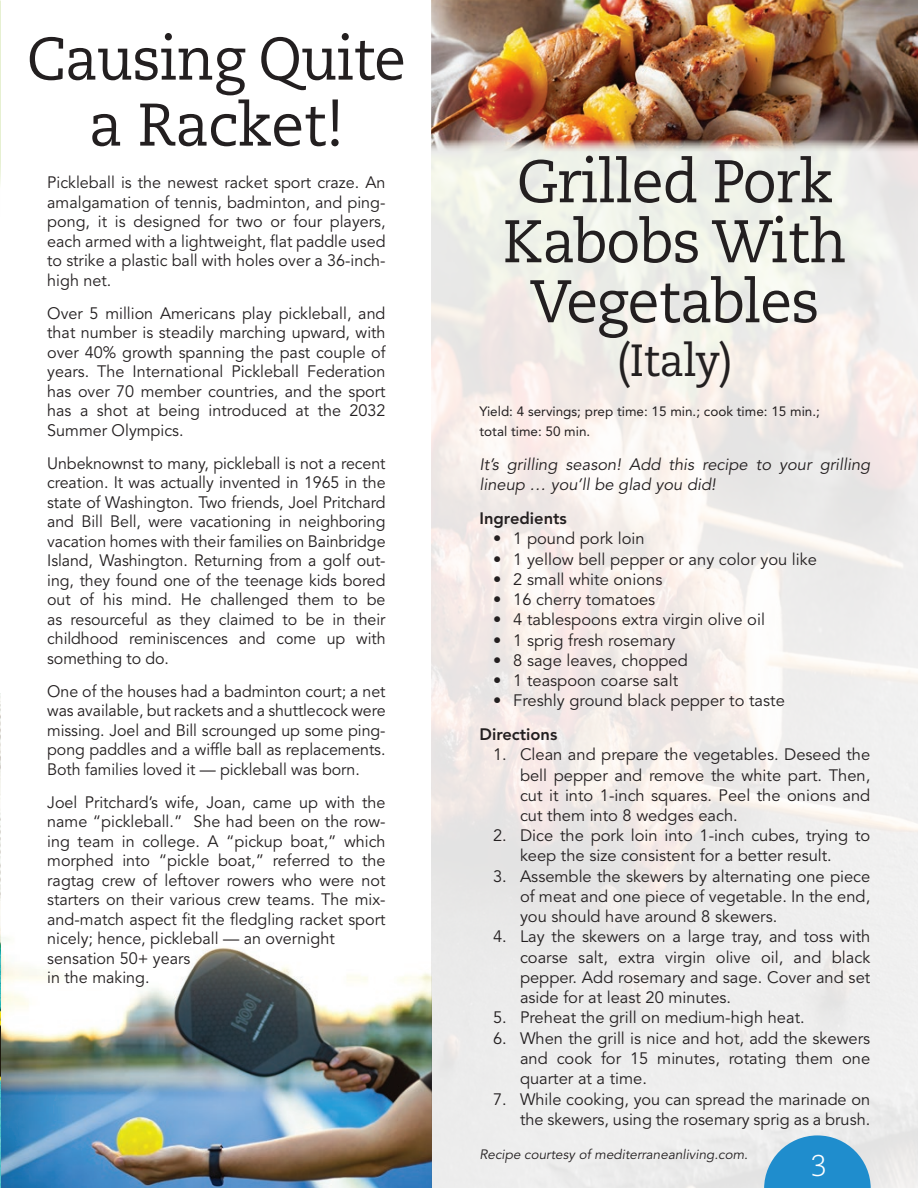
<style>
.page{position:relative;width:918px;height:1188px;background:#fff}
.page>*{position:absolute;margin:0;border:0;box-sizing:border-box;transform-origin:0 0}
.t1{font:60px/60px "Caecilia LT Std";letter-spacing:-.015em;color:#231f20;text-align:center;scale:.95 1}
.t2{font:45px "Caecilia LT Std";letter-spacing:-.015em;color:#231f20;scale:.95 1}
.t3{font:300 30px "Caecilia LT Std";color:#fff}
.t4{font:16.5px/19.5px "Avenir LT Std";color:#231f20;text-align:justify}
.t5{font:italic 16.5px/20.2px "Avenir LT Std";color:#231f20}
.t6{font:800 16.5px "Avenir LT Std";color:#231f20}
.t7{font:13.5px/20.2px "Avenir LT Std";color:#231f20}
.t8{font:italic 13.5px "Avenir LT Std";color:#231f20}
</style>
<div class="page">
<img style="left:1px;top:905px;width:431px;height:283px">
<img style="left:0;top:694px;width:1px;height:494px">
<svg style="left:764px;top:1135px;width:107px;height:53px;background:#4ca1d3"></svg>
<img style="left:432px;top:0;width:486px;height:153px">
<h1 class="t1" style="left:27px;top:27px;width:400px;line-height:66px">Causing Quite a Racket!</h1>
<p class="t4" style="left:47px;top:173px;width:340px">Pickleball is the newest racket sport craze. An amalgamation of tennis, badminton, and ping&shy;pong, it is designed for two or four players, each armed with a lightweight, flat paddle used to strike a plastic ball with holes over a 36-inch&shy;high net.</p>
<p class="t4" style="left:47px;top:304px;width:340px">Over 5 million Americans play pickleball, and that number is steadily marching upward, with over 40% growth spanning the past couple of years. The International Pickleball Federation has over 70 member countries, and the sport has a shot at being introduced at the 2032<br>Summer Olympics.</p>
<p class="t4" style="left:47px;top:454px;width:340px">Unbeknownst to many, pickleball is not a recent creation. It was actually invented in 1965 in the state of Washington. Two friends, Joel Pritchard and Bill Bell, were vacationing in neighboring vacation homes with their families on Bainbridge Island, Washington. Returning from a golf out&shy;ing, they found one of the teenage kids bored out of his mind. He challenged them to be as resourceful as they claimed to be in their childhood reminiscences and come up with something to do.</p>
<p class="t4" style="left:47px;top:682px;width:340px">One of the houses had a badminton court; a net was available, but rackets and a shuttlecock were missing. Joel and Bill scrounged up some ping&shy;pong paddles and a wiffle ball as replacements.<br>Both families loved it — pickleball was born.</p>
<p class="t4" style="left:47px;top:793px;width:340px;text-align:left">Joel Pritchard’s wife, Joan, came up with the name “pickleball.” She had been on the row&shy;ing team in college. A “pickup boat,” which morphed into “pickle boat,” referred to the ragtag crew of leftover rowers who were not starters on their various crew teams. The mix&shy;and-match aspect fit the fledgling racket sport nicely; hence, pickleball — an overnight sensation 50+ years<br>in the making.</p>
<h1 class="t1" style="left:503px;top:153px;width:363px">Grilled Pork<br>Kabobs With<br>Vegetables</h1>
<h2 class="t2" style="left:617px;top:335px;width:123px">(Italy)</h2>
<p class="t7" style="left:480px;top:401px;width:342px">Yield: 4 servings; prep time: 15 min.; cook time: 15 min.; total time: 50 min.</p>
<p class="t5" style="left:480px;top:455px;width:392px">It’s grilling season! Add this recipe to your grilling lineup … you’ll be glad you did!</p>
<p class="t6" style="left:480px;top:509px;width:89px">Ingredients</p>
<p class="t4" style="left:493px;top:529px;width:153px">• 1 pound pork loin</p>
<p class="t4" style="left:493px;top:550px;width:325px">• 1 yellow bell pepper or any color you like</p>
<p class="t4" style="left:493px;top:570px;width:171px">• 2 small white onions</p>
<p class="t4" style="left:493px;top:590px;width:164px">• 16 cherry tomatoes</p>
<p class="t4" style="left:493px;top:610px;width:273px">• 4 tablespoons extra virgin olive oil</p>
<p class="t4" style="left:493px;top:631px;width:184px">• 1 sprig fresh rosemary</p>
<p class="t4" style="left:493px;top:651px;width:196px">• 8 sage leaves, chopped</p>
<p class="t4" style="left:493px;top:671px;width:187px">• 1 teaspoon coarse salt</p>
<p class="t4" style="left:493px;top:691px;width:293px">• Freshly ground black pepper to taste</p>
<p class="t6" style="left:480px;top:725px;width:79px">Directions</p>
<p class="t4" style="left:520px;top:745px;width:352px;line-height:20.2px;text-indent:-27px">1. Clean and prepare the vegetables. Deseed the bell pepper and remove the white part. Then, cut it into 1-inch squares. Peel the onions and cut them into 8 wedges each.</p>
<p class="t4" style="left:520px;top:826px;width:352px;line-height:20.2px;text-indent:-27px">2. Dice the pork loin into 1-inch cubes, trying to keep the size consistent for a better result.</p>
<p class="t4" style="left:520px;top:866px;width:352px;line-height:20.2px;text-indent:-27px">3. Assemble the skewers by alternating one piece of meat and one piece of vegetable. In the end, you should have around 8 skewers.</p>
<p class="t4" style="left:520px;top:927px;width:352px;line-height:20.2px;text-indent:-27px">4. Lay the skewers on a large tray, and toss with coarse salt, extra virgin olive oil, and black pepper. Add rosemary and sage. Cover and set aside for at least 20 minutes.</p>
<p class="t4" style="left:493px;top:1008px;width:313px">5. Preheat the grill on medium-high heat.</p>
<p class="t4" style="left:520px;top:1028px;width:352px;line-height:20.2px;text-indent:-27px">6. When the grill is nice and hot, add the skewers and cook for 15 minutes, rotating them one quarter at a time.</p>
<p class="t4" style="left:493px;top:1089px;width:379px;line-height:20.2px;text-align:right">7. While cooking, you can spread the marinade on the skewers, using the rosemary sprig as a brush.</p>
<p class="t8" style="left:480px;top:1146px;width:270px">Recipe courtesy of mediterraneanliving.com.</p>
<h3 class="t3" style="left:811px;top:1149px;width:18px">3</h3>
</div>
